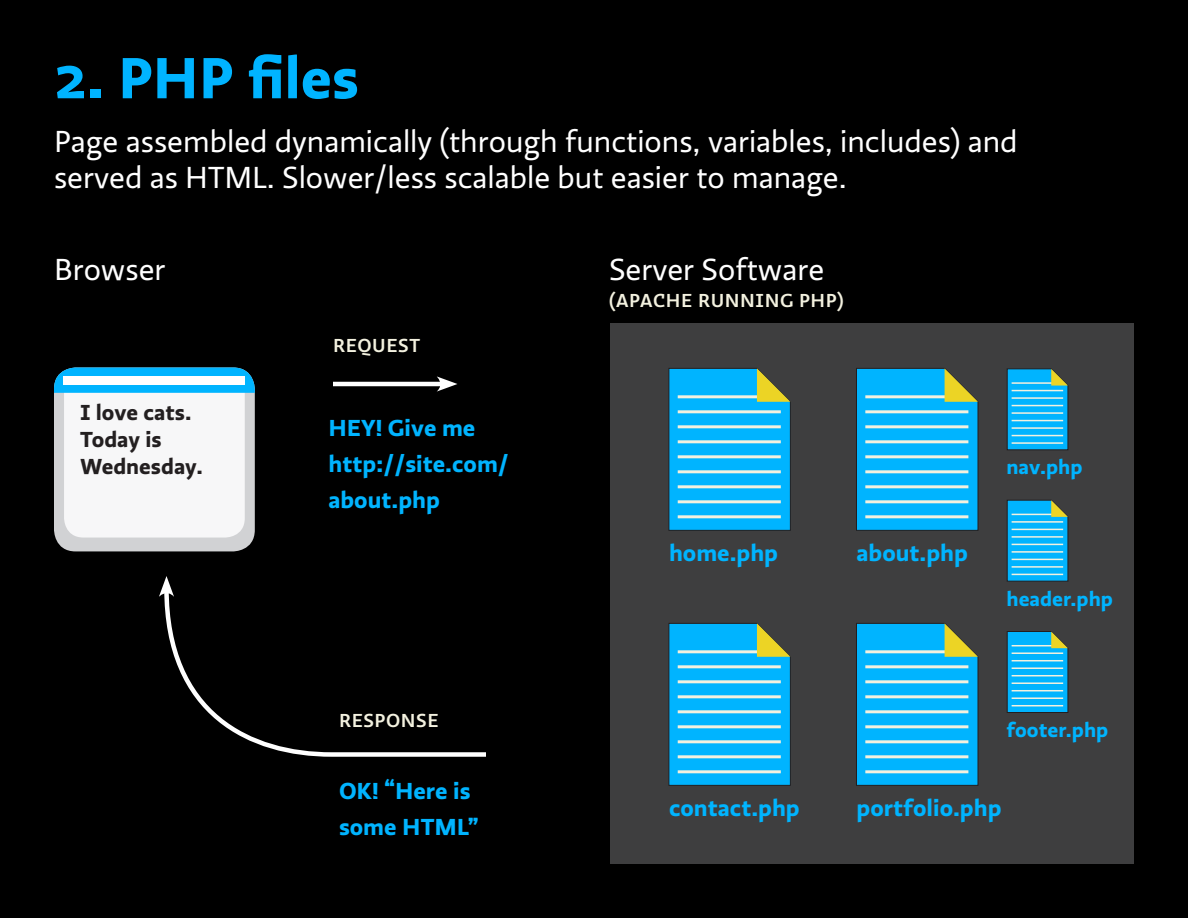
<style>
.page{position:relative;width:1188px;height:918px;background:#000}
.page>*{position:absolute;margin:0;border:0;box-sizing:border-box;transform-origin:0 0}
.section_header{font:700 60px "Ratio";color:#00b4ff}
.body{font:31.5px/36px "Ratio";color:#fff}
.code{font:700 24px/36px "Ratio";color:#00b4ff}
.site_content{font:700 22.5px/27px "Ratio";color:#231f20}
.code-2{font:700 21px "Ratio";color:#00b4ff}
.body-2{font:500 19.5px "Ratio";letter-spacing:.03em;color:#f3f1df}
.code-3{font:500 19.5px "Ratio";letter-spacing:.03em;color:#f3f1df}
</style>
<div class="page">
<div style="left:610px;top:324px;width:524px;height:540px;background:#3e3e3f"></div>
<div style="left:54px;top:368px;width:201px;height:183px;background:#d1d2d4;border-radius:22px"></div>
<div style="left:64px;top:372px;width:181px;height:166px;background:#f7f7f8;border-radius:19px"></div>
<svg style="left:54px;top:368px;width:201px;height:25px;background:#10b0f2"></svg>
<div style="left:64px;top:376px;width:181px;height:8px;background:#fff"></div>
<hr style="left:333px;top:382px;width:112px;height:4px;background:#fff">
<svg style="left:437px;top:376px;width:21px;height:16px"></svg>
<svg style="left:668px;top:368px;width:123px;height:163px;background:#2ab5e8"></svg>
<svg style="left:668px;top:623px;width:123px;height:163px;background:#2ab5e8"></svg>
<svg style="left:856px;top:368px;width:123px;height:163px;background:#2ab5e8"></svg>
<svg style="left:1007px;top:368px;width:62px;height:83px;background:#2bafe0"></svg>
<svg style="left:1007px;top:499px;width:62px;height:83px;background:#2bb0e0"></svg>
<svg style="left:1007px;top:631px;width:62px;height:82px;background:#2ab1e2"></svg>
<svg style="left:856px;top:623px;width:123px;height:163px;background:#2ab5e8"></svg>
<svg style="left:164px;top:597px;width:322px;height:160px"></svg>
<svg style="left:159px;top:576px;width:15px;height:21px"></svg>
<p class="section_header" style="left:54px;top:40px;width:307px">2. PHP files</p>
<p class="body" style="left:54px;top:124px;width:965px">Page assembled dynamically (through functions, variables, includes) and served as HTML. Slower/less scalable but easier to manage.</p>
<p class="body" style="left:54px;top:252px;width:113px">Browser</p>
<p class="site_content" style="left:80px;top:399px;width:124px">I love cats.<br>Today is<br>Wednesday.</p>
<p class="code-3" style="left:333px;top:334px;width:89px">REQUEST</p>
<p class="code" style="left:328px;top:410px;width:148px">HEY! Give me</p>
<p class="code" style="left:328px;top:446px;width:182px">http://site.com/ about.php</p>
<p class="code-3" style="left:339px;top:709px;width:101px">RESPONSE</p>
<p class="code" style="left:339px;top:773px;width:141px">OK! “Here is some HTML”</p>
<p class="body" style="left:609px;top:252px;width:217px">Server Software</p>
<p class="body-2" style="left:609px;top:289px;width:236px">(APACHE RUNNING PHP)</p>
<p class="code" style="left:669px;top:534px;width:111px">home.php</p>
<p class="code" style="left:669px;top:789px;width:132px">contact.php</p>
<p class="code" style="left:857px;top:534px;width:113px">about.php</p>
<p class="code-2" style="left:1006px;top:454px;width:77px">nav.php</p>
<p class="code-2" style="left:1006px;top:585px;width:108px">header.php</p>
<p class="code-2" style="left:1006px;top:717px;width:103px">footer.php</p>
<p class="code" style="left:857px;top:789px;width:146px">portfolio.php</p>
</div>
